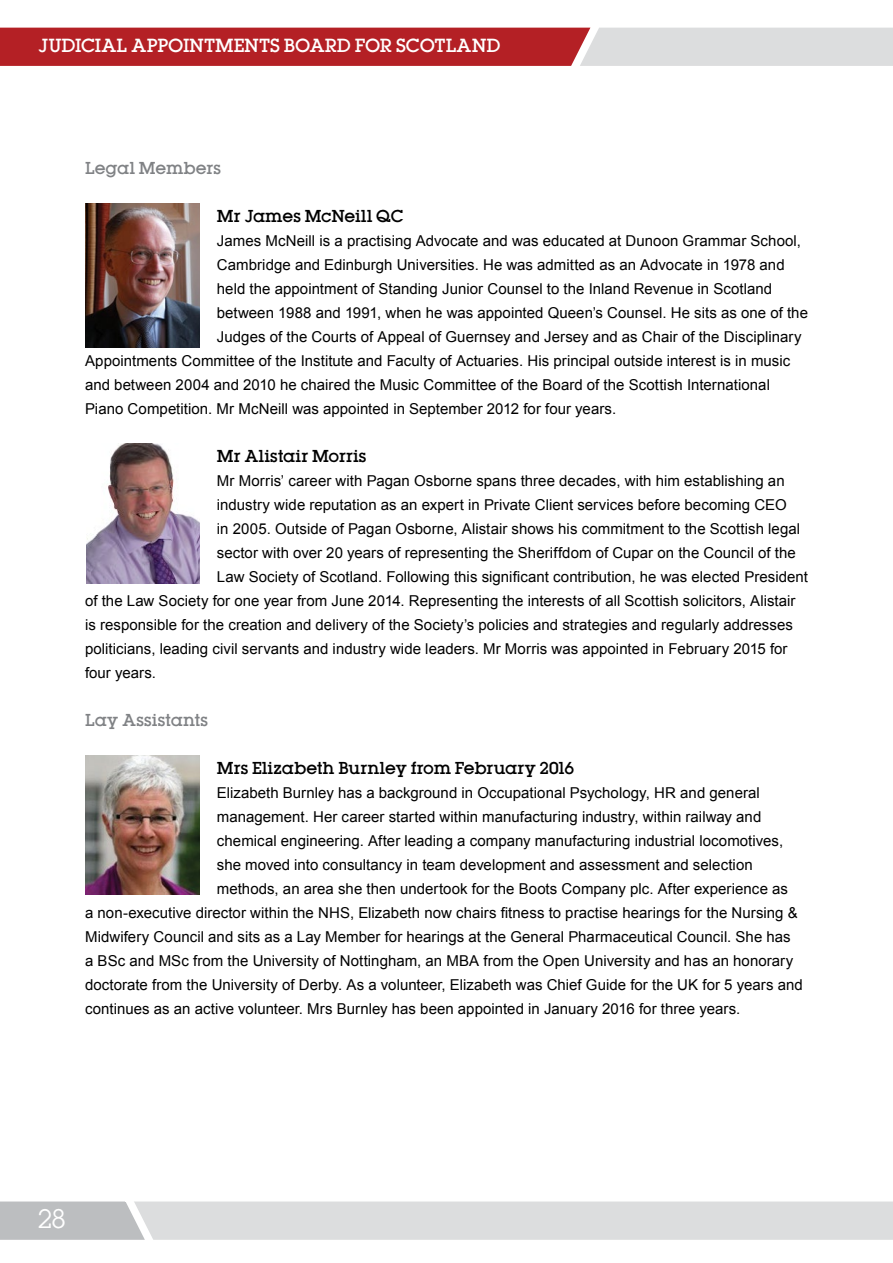
<style>
.page{position:relative;width:893px;height:1263px;background:#fff}
.page>*{position:absolute;margin:0;border:0;box-sizing:border-box;transform-origin:0 0}
.t1{font:24px "Lubalin";color:#fff}
.t2{font:500 16.5px "Lubalin";color:#fff}
.t3{font:15px "Arial";letter-spacing:.005em;color:#000}
.t4{font:500 15px "Lubalin";letter-spacing:.005em;color:#000}
.t5{font:500 15px "Lubalin";letter-spacing:.005em;color:#808285}
</style>
<div class="page">
<svg style="left:0;top:1201px;width:893px;height:39px;background:#d8d9da"></svg>
<svg style="left:0;top:28px;width:893px;height:38px;background:#c26266"></svg>
<img style="left:85px;top:204px;width:115px;height:144px">
<img style="left:87px;top:444px;width:113px;height:140px">
<svg style="left:85px;top:894px;width:115px;height:1px"></svg>
<img style="left:85px;top:756px;width:115px;height:138px">
<p class="t2" style="left:38px;top:33px;width:464px">JUDICIAL APPOINTMENTS BOARD FOR SCOTLAND</p>
<p class="t5" style="left:85px;top:157px;width:137px">Legal Members</p>
<p class="t4" style="left:217px;top:205px;width:188px">Mr James McNeill QC</p>
<p class="t3" style="left:217px;top:232px;width:586px">James McNeill is a practising Advocate and was educated at Dunoon Grammar School,</p>
<p class="t3" style="left:217px;top:256px;width:569px">Cambridge and Edinburgh Universities. He was admitted as an Advocate in 1978 and</p>
<p class="t3" style="left:217px;top:280px;width:557px">held the appointment of Standing Junior Counsel to the Inland Revenue in Scotland</p>
<p class="t3" style="left:217px;top:304px;width:593px">between 1988 and 1991, when he was appointed Queen’s Counsel. He sits as one of the</p>
<p class="t3" style="left:217px;top:328px;width:586px">Judges of the Courts of Appeal of Guernsey and Jersey and as Chair of the Disciplinary</p>
<p class="t3" style="left:85px;top:352px;width:707px">Appointments Committee of the Institute and Faculty of Actuaries. His principal outside interest is in music</p>
<p class="t3" style="left:85px;top:376px;width:686px">and between 2004 and 2010 he chaired the Music Committee of the Board of the Scottish International</p>
<p class="t3" style="left:85px;top:400px;width:533px">Piano Competition. Mr McNeill was appointed in September 2012 for four years.</p>
<p class="t4" style="left:217px;top:445px;width:151px">Mr Alistair Morris</p>
<p class="t3" style="left:217px;top:472px;width:569px">Mr Morris’ career with Pagan Osborne spans three decades, with him establishing an</p>
<p class="t3" style="left:217px;top:496px;width:571px">industry wide reputation as an expert in Private Client services before becoming CEO</p>
<p class="t3" style="left:217px;top:520px;width:585px">in 2005. Outside of Pagan Osborne, Alistair shows his commitment to the Scottish legal</p>
<p class="t3" style="left:217px;top:544px;width:580px">sector with over 20 years of representing the Sheriffdom of Cupar on the Council of the</p>
<p class="t3" style="left:217px;top:568px;width:592px">Law Society of Scotland. Following this significant contribution, he was elected President</p>
<p class="t3" style="left:85px;top:592px;width:712px">of the Law Society for one year from June 2014. Representing the interests of all Scottish solicitors, Alistair</p>
<p class="t3" style="left:85px;top:616px;width:709px">is responsible for the creation and delivery of the Society’s policies and strategies and regularly addresses</p>
<p class="t3" style="left:85px;top:640px;width:704px">politicians, leading civil servants and industry wide leaders. Mr Morris was appointed in February 2015 for</p>
<p class="t3" style="left:85px;top:664px;width:72px">four years.</p>
<p class="t5" style="left:85px;top:709px;width:125px">Lay Assistants</p>
<p class="t4" style="left:217px;top:757px;width:359px">Mrs Elizabeth Burnley from February 2016</p>
<p class="t3" style="left:217px;top:784px;width:544px">Elizabeth Burnley has a background in Occupational Psychology, HR and general</p>
<p class="t3" style="left:217px;top:808px;width:546px">management. Her career started within manufacturing industry, within railway and</p>
<p class="t3" style="left:217px;top:832px;width:568px">chemical engineering. After leading a company manufacturing industrial locomotives,</p>
<p class="t3" style="left:217px;top:856px;width:537px">she moved into consultancy in team development and assessment and selection</p>
<p class="t3" style="left:217px;top:880px;width:573px">methods, an area she then undertook for the Boots Company plc. After experience as</p>
<p class="t3" style="left:85px;top:904px;width:714px">a non-executive director within the NHS, Elizabeth now chairs fitness to practise hearings for the Nursing &amp;</p>
<p class="t3" style="left:85px;top:928px;width:707px">Midwifery Council and sits as a Lay Member for hearings at the General Pharmaceutical Council. She has</p>
<p class="t3" style="left:85px;top:952px;width:710px">a BSc and MSc from the University of Nottingham, an MBA from the Open University and has an honorary</p>
<p class="t3" style="left:85px;top:976px;width:719px">doctorate from the University of Derby. As a volunteer, Elizabeth was Chief Guide for the UK for 5 years and</p>
<p class="t3" style="left:85px;top:1000px;width:657px">continues as an active volunteer. Mrs Burnley has been appointed in January 2016 for three years.</p>
<h1 class="t1" style="left:38px;top:1202px;width:29px">28</h1>
</div>
